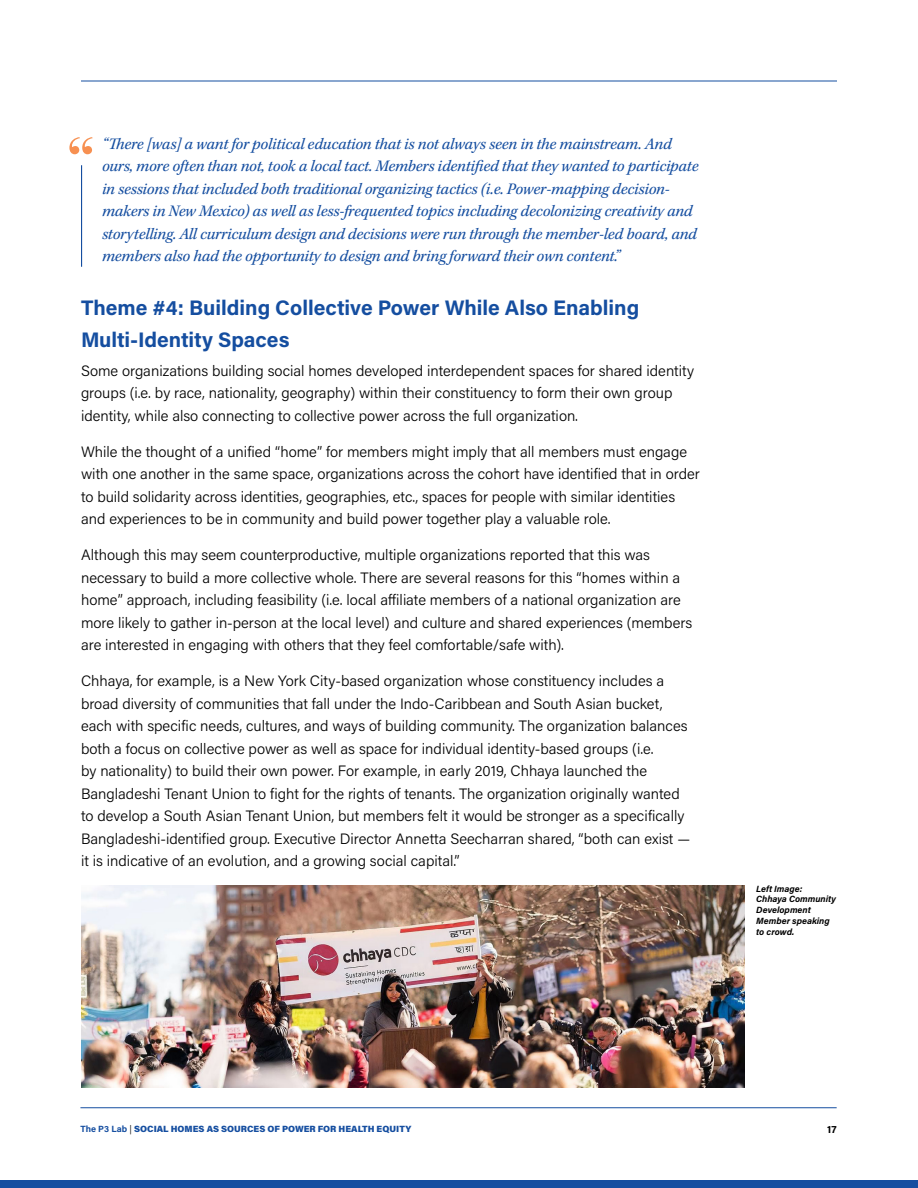
<style>
.page{position:relative;width:918px;height:1188px;background:#fff}
.page>*{position:absolute;margin:0;border:0;box-sizing:border-box;transform-origin:0 0}
.t1{font:700 21px/31.5px "Acumin Pro";color:#154ea0}
.t2{font:italic 16.5px/22.5px "Kepler Std";letter-spacing:-.01em;color:#154ea0}
.t3{font:300 15px/22.5px "Acumin Pro";color:#000}
.t4{font:700 10.5px "Acumin Pro";color:#000}
.t5{font:italic 700 9px/10.8px "Acumin Pro";color:#000}
.t6{font:900 9px "Acumin Pro";color:#154ea0}
.s1{font-weight:700}
.s2{font-weight:300;color:#000}
</style>
<div class="page">
<div style="left:0;top:1180px;width:918px;height:8px;background:#154ea0"></div>
<hr style="left:80px;top:1107px;width:757px;height:1px;background:#154ea0">
<hr style="left:81px;top:81px;width:756px;height:1px;background:#154ea0">
<hr style="left:81px;top:165px;width:1px;height:102px;background:#154ea0">
<svg style="left:69px;top:137px;width:24px;height:17px"></svg>
<img style="left:81px;top:885px;width:663px;height:202px">
<p class="t2" style="left:102px;top:133px;width:598px">“There [was] a want for political education that is not always seen in the mainstream. And ours, more often than not, took a local tact. Members identified that they wanted to participate in sessions that included both traditional organizing tactics (i.e. Power-mapping decision&shy;makers in New Mexico) as well as less-frequented topics including decolonizing creativity and storytelling. All curriculum design and decisions were run through the member-led board, and members also had the opportunity to design and bring forward their own content.”</p>
<h1 class="t1" style="left:81px;top:291px;width:560px">Theme #4: Building Collective Power While Also Enabling<br>Multi-Identity Spaces</h1>
<p class="t3" style="left:81px;top:359px;width:615px">Some organizations building social homes developed interdependent spaces for shared identity groups (i.e. by race, nationality, geography) within their constituency to form their own group identity, while also connecting to collective power across the full organization.</p>
<p class="t3" style="left:81px;top:440px;width:620px">While the thought of a unified “home” for members might imply that all members must engage with one another in the same space, organizations across the cohort have identified that in order to build solidarity across identities, geographies, etc., spaces for people with similar identities and experiences to be in community and build power together play a valuable role.</p>
<p class="t3" style="left:81px;top:543px;width:613px">Although this may seem counterproductive, multiple organizations reported that this was necessary to build a more collective whole. There are several reasons for this “homes within a home” approach, including feasibility (i.e. local affiliate members of a national organization are more likely to gather in-person at the local level) and culture and shared experiences (members are interested in engaging with others that they feel comfortable/safe with).</p>
<p class="t3" style="left:81px;top:669px;width:611px">Chhaya, for example, is a New York City-based organization whose constituency includes a broad diversity of communities that fall under the Indo-Caribbean and South Asian bucket, each with specific needs, cultures, and ways of building community. The organization balances both a focus on collective power as well as space for individual identity-based groups (i.e.<br>by nationality) to build their own power. For example, in early 2019, Chhaya launched the Bangladeshi Tenant Union to fight for the rights of tenants. The organization originally wanted to develop a South Asian Tenant Union, but members felt it would be stronger as a specifically Bangladeshi-identified group. Executive Director Annetta Seecharran shared, “both can exist — it is indicative of an evolution, and a growing social capital.”</p>
<p class="t5" style="left:756px;top:883px;width:81px">Left Image:<br>Chhaya Community<br>Development<br>Member speaking to crowd.</p>
<p class="t6" style="left:80px;top:1122px;width:332px"><span class="s1">The P3 Lab</span> <span class="s2">|</span> SOCIAL HOMES AS SOURCES OF POWER FOR HEALTH EQUITY</p>
<p class="t4" style="left:827px;top:1122px;width:11px">17</p>
</div>
